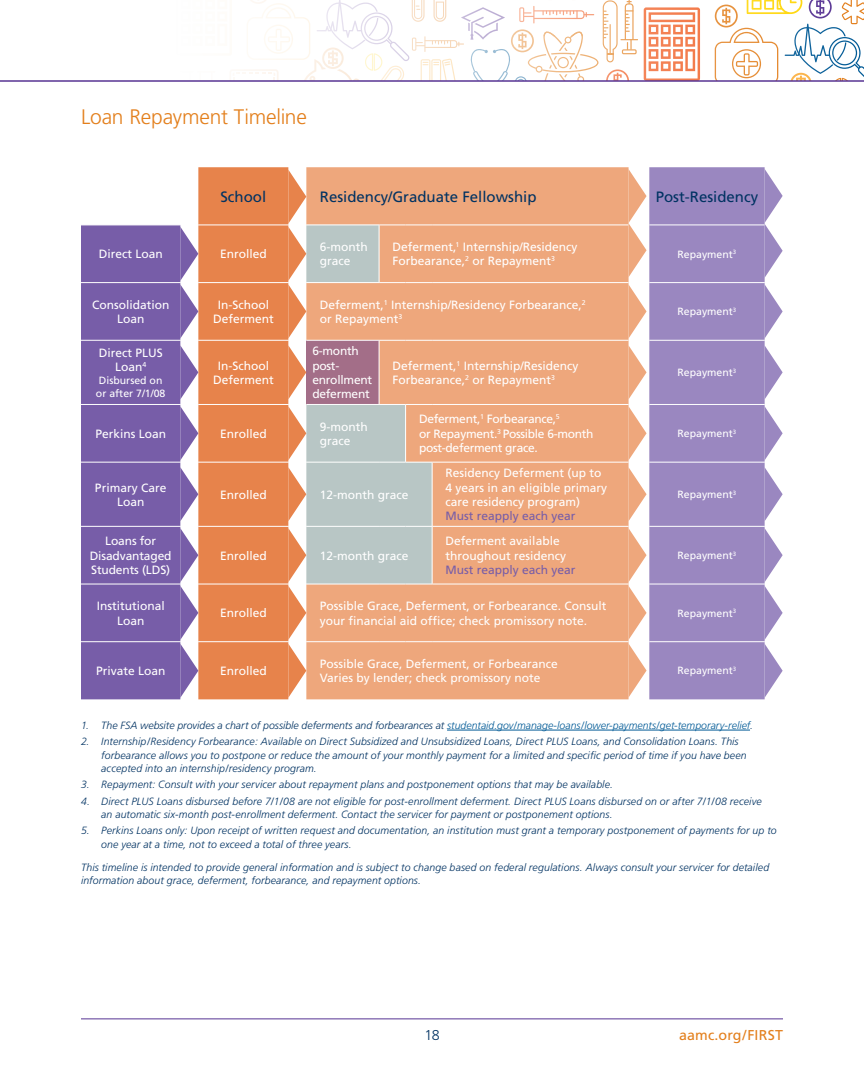
<style>
.page{position:relative;width:864px;height:1080px;background:#fff}
.page>*{position:absolute;margin:0;border:0;box-sizing:border-box;transform-origin:0 0}
.t1{font:300 21px "Frutiger";letter-spacing:-.01em;color:#e37f1c}
.t2{font:15px "Frutiger";color:#003262}
.t3{font:14.25px "Frutiger";letter-spacing:.01em;color:#e37f1c}
.t4{font:300 14.25px "Frutiger";color:#003262}
.t5{font:12px/14.4px "Frutiger";color:#fff}
.t6{font:12px/14.4px "Frutiger";letter-spacing:-.025em;color:#fff}
.t7{font:12px "Frutiger";color:#775da8}
.t8{font:12px/14.4px "Frutiger";letter-spacing:-.02em;color:#fff}
.t9{font:italic 300 10.5px/13.5px "Frutiger";letter-spacing:.01em;color:#003262}
.t10{font:10.5px/12.6px "Frutiger";color:#fff}
.s1{color:#005a96}
</style>
<div class="page">
<hr style="left:81px;top:1018px;width:702px;height:1px;background:#573393">
<svg style="left:644px;top:7px;width:56px;height:73px"></svg>
<svg style="left:715px;top:0;width:148px;height:80px"></svg>
<svg style="left:249px;top:0;width:389px;height:80px"></svg>
<hr style="left:0;top:80px;width:864px;height:2px;background:#573393">
<hr style="left:447px;top:730px;width:303px;height:1px;background:#005a96">
<div style="left:198px;top:167px;width:90px;height:532px;background:#e7834b"></div>
<div style="left:306px;top:167px;width:323px;height:532px;background:#eea77c"></div>
<div style="left:649px;top:167px;width:116px;height:532px;background:#9a87c0"></div>
<div style="left:81px;top:226px;width:99px;height:473px;background:#775da8"></div>
<svg style="left:306px;top:226px;width:126px;height:358px;background:#ccbaaa"></svg>
<div style="left:306px;top:340px;width:73px;height:64px;background:#a36e88"></div>
<hr style="left:198px;top:225px;width:90px;height:1px;background:#fff">
<hr style="left:306px;top:225px;width:73px;height:1px;background:#fff">
<svg style="left:380px;top:225px;width:52px;height:1px"></svg>
<hr style="left:432px;top:225px;width:197px;height:1px;background:#fff">
<hr style="left:649px;top:225px;width:116px;height:1px;background:#fff">
<hr style="left:81px;top:282px;width:99px;height:1px;background:#fff">
<hr style="left:198px;top:282px;width:90px;height:1px;background:#fff">
<hr style="left:306px;top:282px;width:73px;height:1px;background:#fff">
<svg style="left:379px;top:282px;width:53px;height:1px"></svg>
<hr style="left:432px;top:282px;width:197px;height:1px;background:#fff">
<hr style="left:649px;top:282px;width:116px;height:1px;background:#fff">
<hr style="left:81px;top:340px;width:99px;height:1px;background:#fff">
<hr style="left:198px;top:340px;width:90px;height:1px;background:#fff">
<hr style="left:306px;top:340px;width:73px;height:1px;background:#fff">
<svg style="left:379px;top:340px;width:53px;height:1px"></svg>
<hr style="left:432px;top:340px;width:197px;height:1px;background:#fff">
<hr style="left:649px;top:340px;width:116px;height:1px;background:#fff">
<hr style="left:81px;top:404px;width:99px;height:1px;background:#fff">
<hr style="left:198px;top:404px;width:90px;height:1px;background:#fff">
<hr style="left:306px;top:404px;width:73px;height:1px;background:#fff">
<svg style="left:379px;top:404px;width:53px;height:1px"></svg>
<hr style="left:432px;top:404px;width:197px;height:1px;background:#fff">
<hr style="left:649px;top:404px;width:116px;height:1px;background:#fff">
<hr style="left:81px;top:462px;width:99px;height:1px;background:#fff">
<hr style="left:198px;top:462px;width:90px;height:1px;background:#fff">
<hr style="left:306px;top:462px;width:73px;height:1px;background:#fff">
<svg style="left:379px;top:462px;width:53px;height:1px"></svg>
<hr style="left:432px;top:462px;width:197px;height:1px;background:#fff">
<hr style="left:649px;top:462px;width:116px;height:1px;background:#fff">
<hr style="left:81px;top:526px;width:99px;height:1px;background:#fff">
<hr style="left:198px;top:526px;width:90px;height:1px;background:#fff">
<hr style="left:306px;top:526px;width:73px;height:1px;background:#fff">
<svg style="left:379px;top:526px;width:53px;height:1px"></svg>
<hr style="left:432px;top:526px;width:197px;height:1px;background:#fff">
<hr style="left:649px;top:526px;width:116px;height:1px;background:#fff">
<hr style="left:81px;top:584px;width:99px;height:1px;background:#fff">
<hr style="left:198px;top:584px;width:90px;height:1px;background:#fff">
<hr style="left:306px;top:584px;width:73px;height:1px;background:#fff">
<svg style="left:379px;top:584px;width:53px;height:1px"></svg>
<hr style="left:432px;top:584px;width:197px;height:1px;background:#fff">
<hr style="left:649px;top:584px;width:116px;height:1px;background:#fff">
<hr style="left:81px;top:641px;width:99px;height:1px;background:#fff">
<hr style="left:198px;top:641px;width:90px;height:1px;background:#fff">
<hr style="left:306px;top:641px;width:73px;height:1px;background:#fff">
<svg style="left:379px;top:641px;width:53px;height:1px"></svg>
<hr style="left:432px;top:641px;width:197px;height:1px;background:#fff">
<hr style="left:649px;top:641px;width:116px;height:1px;background:#fff">
<hr style="left:379px;top:225px;width:1px;height:57px;background:#fff">
<hr style="left:379px;top:341px;width:1px;height:63px;background:#fff">
<hr style="left:405px;top:405px;width:1px;height:57px;background:#fff">
<hr style="left:432px;top:463px;width:1px;height:63px;background:#fff">
<hr style="left:432px;top:527px;width:1px;height:57px;background:#fff">
<svg style="left:629px;top:170px;width:18px;height:107px"></svg>
<svg style="left:629px;top:285px;width:18px;height:53px"></svg>
<svg style="left:629px;top:346px;width:18px;height:53px"></svg>
<svg style="left:629px;top:407px;width:18px;height:53px"></svg>
<svg style="left:629px;top:468px;width:18px;height:53px"></svg>
<svg style="left:180px;top:225px;width:18px;height:473px"></svg>
<svg style="left:288px;top:170px;width:18px;height:528px"></svg>
<svg style="left:629px;top:529px;width:18px;height:168px"></svg>
<svg style="left:765px;top:169px;width:18px;height:528px"></svg>
<h1 class="t1" style="left:81px;top:105px;width:227px">Loan Repayment Timeline</h1>
<h2 class="t2" style="left:220px;top:188px;width:47px">School</h2>
<h2 class="t2" style="left:320px;top:188px;width:218px">Residency/Graduate Fellowship</h2>
<h2 class="t2" style="left:656px;top:188px;width:104px">Post-Residency</h2>
<p class="t5" style="left:99px;top:247px;width:66px">Direct Loan</p>
<p class="t5" style="left:220px;top:247px;width:48px">Enrolled</p>
<p class="t5" style="left:320px;top:240px;width:49px">6-month grace</p>
<p class="t5" style="left:393px;top:240px;width:186px">Deferment,<sup>1</sup> Internship/Residency<br>Forbearance,<sup>2</sup> or Repayment<sup>3</sup></p>
<p class="t10" style="left:678px;top:248px;width:60px">Repayment<sup>3</sup></p>
<p class="t5" style="left:92px;top:297px;width:79px;text-align:center">Consolidation<br>Loan</p>
<p class="t5" style="left:213px;top:297px;width:62px;text-align:center">In-School<br>Deferment</p>
<p class="t5" style="left:320px;top:297px;width:267px">Deferment,<sup>1</sup> Internship/Residency Forbearance,<sup>2 </sup>or Repayment<sup>3</sup></p>
<p class="t10" style="left:678px;top:305px;width:60px">Repayment<sup>3</sup></p>
<p class="t5" style="left:99px;top:346px;width:66px;text-align:center">Direct PLUS<br>Loan<sup>4</sup></p>
<p class="t10" style="left:96px;top:374px;width:71px">Disbursed on or after 7/1/08</p>
<p class="t8" style="left:312px;top:344px;width:61px">6-month post&shy;enrollment deferment</p>
<p class="t5" style="left:393px;top:358px;width:187px">Deferment,<sup>1</sup> Internship/Residency<br>Forbearance,<sup>2</sup> or Repayment<sup>3</sup></p>
<p class="t10" style="left:678px;top:366px;width:60px">Repayment<sup>3</sup></p>
<p class="t5" style="left:213px;top:358px;width:62px;text-align:center">In-School<br>Deferment</p>
<p class="t5" style="left:95px;top:427px;width:72px">Perkins Loan</p>
<p class="t5" style="left:220px;top:427px;width:48px">Enrolled</p>
<p class="t5" style="left:320px;top:419px;width:49px">9-month grace</p>
<p class="t6" style="left:419px;top:412px;width:176px">Deferment,<sup>1</sup> Forbearance,<sup>5<br></sup>or Repayment.<sup>3</sup> Possible 6-month post-deferment grace.</p>
<p class="t5" style="left:95px;top:480px;width:73px;text-align:center">Primary Care<br>Loan</p>
<p class="t5" style="left:220px;top:487px;width:48px">Enrolled</p>
<p class="t5" style="left:320px;top:487px;width:90px">12-month grace</p>
<p class="t5" style="left:90px;top:534px;width:83px;text-align:center">Loans for<br>Disadvantaged<br>Students (LDS)</p>
<p class="t5" style="left:220px;top:548px;width:48px">Enrolled</p>
<p class="t5" style="left:320px;top:548px;width:90px">12-month grace</p>
<p class="t5" style="left:446px;top:466px;width:163px">Residency Deferment (up to<br>4 years in an eligible primary care residency program)</p>
<p class="t7" style="left:446px;top:509px;width:132px">Must reapply each year</p>
<p class="t5" style="left:446px;top:534px;width:122px">Deferment available throughout residency</p>
<p class="t7" style="left:446px;top:563px;width:132px">Must reapply each year</p>
<p class="t10" style="left:678px;top:427px;width:60px">Repayment<sup>3</sup></p>
<p class="t10" style="left:678px;top:488px;width:60px">Repayment<sup>3</sup></p>
<p class="t10" style="left:678px;top:549px;width:60px">Repayment<sup>3</sup></p>
<p class="t5" style="left:97px;top:599px;width:70px;text-align:center">Institutional<br>Loan</p>
<p class="t5" style="left:220px;top:606px;width:48px">Enrolled</p>
<p class="t5" style="left:320px;top:599px;width:288px">Possible Grace, Deferment, or Forbearance. Consult your financial aid office; check promissory note.</p>
<p class="t10" style="left:678px;top:607px;width:60px">Repayment<sup>3</sup></p>
<p class="t5" style="left:96px;top:664px;width:71px">Private Loan</p>
<p class="t5" style="left:220px;top:664px;width:48px">Enrolled</p>
<p class="t5" style="left:320px;top:657px;width:240px">Possible Grace, Deferment, or Forbearance<br>Varies by lender; check promissory note</p>
<p class="t10" style="left:678px;top:665px;width:60px">Repayment<sup>3</sup></p>
<p class="t9" style="left:81px;top:719px;width:673px">1. The FSA website provides a chart of possible deferments and forbearances at <span class="s1">studentaid.gov/manage-loans/lower-payments/get-temporary-relief</span>.</p>
<p class="t9" style="left:101px;top:735px;width:647px;text-indent:-20px">2. Internship/Residency Forbearance: Available on Direct Subsidized and Unsubsidized Loans, Direct PLUS Loans, and Consolidation Loans. This forbearance allows you to postpone or reduce the amount of your monthly payment for a limited and specific period of time if you have been accepted into an internship/residency program.</p>
<p class="t9" style="left:81px;top:778px;width:534px">3. Repayment: Consult with your servicer about repayment plans and postponement options that may be available.</p>
<p class="t9" style="left:101px;top:794px;width:662px;text-indent:-20px">4. Direct PLUS Loans disbursed before 7/1/08 are not eligible for post-enrollment deferment. Direct PLUS Loans disbursed on or after 7/1/08 receive an automatic six-month post-enrollment deferment. Contact the servicer for payment or postponement options.</p>
<p class="t9" style="left:101px;top:824px;width:677px;text-indent:-20px">5. Perkins Loans only: Upon receipt of written request and documentation, an institution must grant a temporary postponement of payments for up to one year at a time, not to exceed a total of three years.</p>
<p class="t9" style="left:81px;top:861px;width:690px">This timeline is intended to provide general information and is subject to change based on federal regulations. Always consult your servicer for detailed information about grace, deferment, forbearance, and repayment options.</p>
<h3 class="t4" style="left:424px;top:1027px;width:17px">18</h3>
<h3 class="t3" style="left:679px;top:1026px;width:105px">aamc.org/FIRST</h3>
</div>
